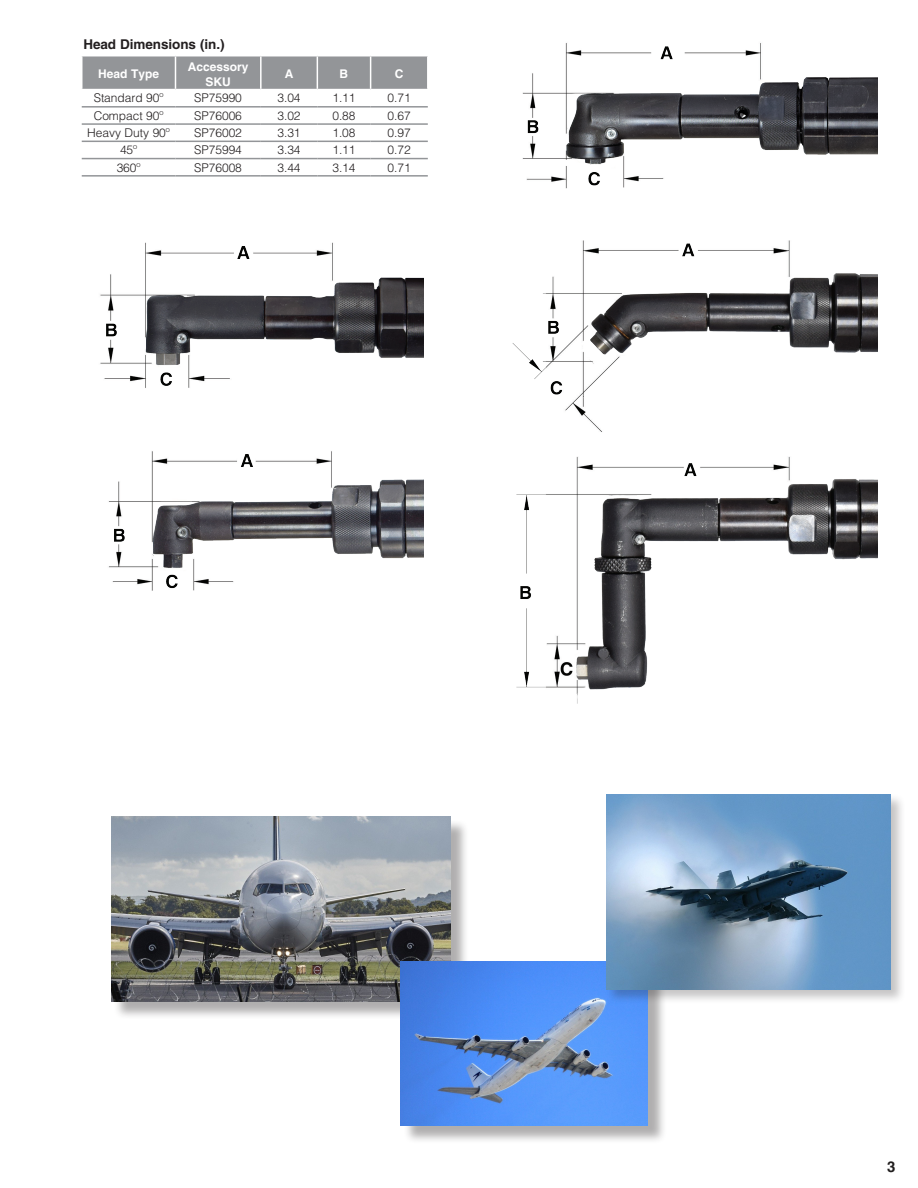
<style>
.page{position:relative;width:918px;height:1188px;background:#fff}
.page>*{position:absolute;margin:0;border:0;box-sizing:border-box;transform-origin:0 0}
.t1{font:700 15px "Helvetica LT Std";color:#211e1e}
.perf_feat_list_9pt_light_m{font:700 13.5px "Helvetica LT Std";letter-spacing:-.005em;color:#231f20}
.chart_body_text_light_7pt_m{font:300 12px "Helvetica LT Std";letter-spacing:-.005em;color:#231f20}
.Chart_Header_Reversed_8-11-11_m{font:700 12px/14.4px "Helvetica LT Std";color:#fff;text-align:center}
</style>
<div class="page">
<svg style="left:82px;top:56px;width:345px;height:33px;background:#95979a"></svg>
<hr style="left:82px;top:106px;width:94px;height:2px;background:#939598">
<hr style="left:176px;top:106px;width:85px;height:2px;background:#939598">
<hr style="left:261px;top:106px;width:56px;height:2px;background:#939598">
<hr style="left:82px;top:123px;width:94px;height:2px;background:#939598">
<hr style="left:176px;top:123px;width:85px;height:2px;background:#939598">
<hr style="left:261px;top:123px;width:56px;height:2px;background:#939598">
<hr style="left:82px;top:158px;width:94px;height:1px;background:#939598">
<hr style="left:176px;top:158px;width:85px;height:1px;background:#939598">
<hr style="left:261px;top:158px;width:56px;height:1px;background:#939598">
<hr style="left:82px;top:175px;width:94px;height:2px;background:#939598">
<hr style="left:176px;top:175px;width:85px;height:2px;background:#939598">
<hr style="left:261px;top:175px;width:56px;height:2px;background:#939598">
<hr style="left:82px;top:141px;width:94px;height:1px;background:#939598">
<hr style="left:176px;top:141px;width:85px;height:1px;background:#939598">
<hr style="left:261px;top:141px;width:56px;height:1px;background:#939598">
<hr style="left:370px;top:56px;width:1px;height:33px;background:#fff">
<hr style="left:175px;top:56px;width:1px;height:33px;background:#fff">
<hr style="left:260px;top:56px;width:2px;height:33px;background:#fff">
<hr style="left:317px;top:56px;width:1px;height:33px;background:#fff">
<hr style="left:317px;top:141px;width:54px;height:1px;background:#939598">
<hr style="left:317px;top:106px;width:54px;height:2px;background:#939598">
<hr style="left:317px;top:123px;width:54px;height:2px;background:#939598">
<hr style="left:317px;top:158px;width:54px;height:1px;background:#939598">
<hr style="left:317px;top:175px;width:54px;height:2px;background:#939598">
<hr style="left:371px;top:141px;width:57px;height:1px;background:#939598">
<hr style="left:371px;top:106px;width:57px;height:2px;background:#939598">
<hr style="left:371px;top:123px;width:57px;height:2px;background:#939598">
<hr style="left:371px;top:158px;width:57px;height:1px;background:#939598">
<hr style="left:371px;top:175px;width:57px;height:2px;background:#939598">
<img style="left:100px;top:242px;width:324px;height:349px">
<img style="left:512px;top:43px;width:366px;height:661px">
<div style="left:113px;top:819px;width:356px;height:201px;background:#231f20;opacity:.36"></div>
<img style="left:111px;top:816px;width:339px;height:186px">
<div style="left:403px;top:964px;width:264px;height:180px;background:#231f20;opacity:.36"></div>
<img style="left:401px;top:962px;width:247px;height:163px">
<div style="left:605px;top:793px;width:301px;height:212px;background:#231f20;opacity:.26"></div>
<img style="left:607px;top:795px;width:284px;height:195px">
<p class="perf_feat_list_9pt_light_m" style="left:83px;top:36px;width:143px">Head Dimensions (in.)</p>
<p class="Chart_Header_Reversed_8-11-11_m" style="left:98px;top:67px;width:63px">Head Type</p>
<p class="Chart_Header_Reversed_8-11-11_m" style="left:188px;top:60px;width:62px">Accessory<br>SKU</p>
<p class="Chart_Header_Reversed_8-11-11_m" style="left:285px;top:67px;width:10px">A</p>
<p class="Chart_Header_Reversed_8-11-11_m" style="left:340px;top:67px;width:10px">B</p>
<p class="Chart_Header_Reversed_8-11-11_m" style="left:395px;top:67px;width:10px">C</p>
<p class="chart_body_text_light_7pt_m" style="left:94px;top:91px;width:71px">Standard 90o</p>
<p class="chart_body_text_light_7pt_m" style="left:194px;top:91px;width:49px">SP75990</p>
<p class="chart_body_text_light_7pt_m" style="left:277px;top:91px;width:25px">3.04</p>
<p class="chart_body_text_light_7pt_m" style="left:332px;top:91px;width:25px">1.11</p>
<p class="chart_body_text_light_7pt_m" style="left:388px;top:91px;width:25px">0.71</p>
<p class="chart_body_text_light_7pt_m" style="left:94px;top:108px;width:71px">Compact 90o</p>
<p class="chart_body_text_light_7pt_m" style="left:194px;top:108px;width:49px">SP76006</p>
<p class="chart_body_text_light_7pt_m" style="left:277px;top:108px;width:25px">3.02</p>
<p class="chart_body_text_light_7pt_m" style="left:332px;top:108px;width:25px">0.88</p>
<p class="chart_body_text_light_7pt_m" style="left:388px;top:108px;width:25px">0.67</p>
<p class="chart_body_text_light_7pt_m" style="left:87px;top:125px;width:84px">Heavy Duty 90o</p>
<p class="chart_body_text_light_7pt_m" style="left:194px;top:125px;width:49px">SP76002</p>
<p class="chart_body_text_light_7pt_m" style="left:277px;top:125px;width:25px">3.31</p>
<p class="chart_body_text_light_7pt_m" style="left:332px;top:125px;width:25px">1.08</p>
<p class="chart_body_text_light_7pt_m" style="left:388px;top:125px;width:25px">0.97</p>
<p class="chart_body_text_light_7pt_m" style="left:120px;top:143px;width:19px">45o</p>
<p class="chart_body_text_light_7pt_m" style="left:194px;top:143px;width:49px">SP75994</p>
<p class="chart_body_text_light_7pt_m" style="left:277px;top:143px;width:25px">3.34</p>
<p class="chart_body_text_light_7pt_m" style="left:332px;top:143px;width:25px">1.11</p>
<p class="chart_body_text_light_7pt_m" style="left:388px;top:143px;width:25px">0.72</p>
<p class="chart_body_text_light_7pt_m" style="left:117px;top:160px;width:25px">360o</p>
<p class="chart_body_text_light_7pt_m" style="left:194px;top:160px;width:49px">SP76008</p>
<p class="chart_body_text_light_7pt_m" style="left:277px;top:160px;width:25px">3.44</p>
<p class="chart_body_text_light_7pt_m" style="left:332px;top:160px;width:25px">3.14</p>
<p class="chart_body_text_light_7pt_m" style="left:388px;top:160px;width:25px">0.71</p>
<p class="t1" style="left:887px;top:1158px;width:10px">3</p>
</div>
